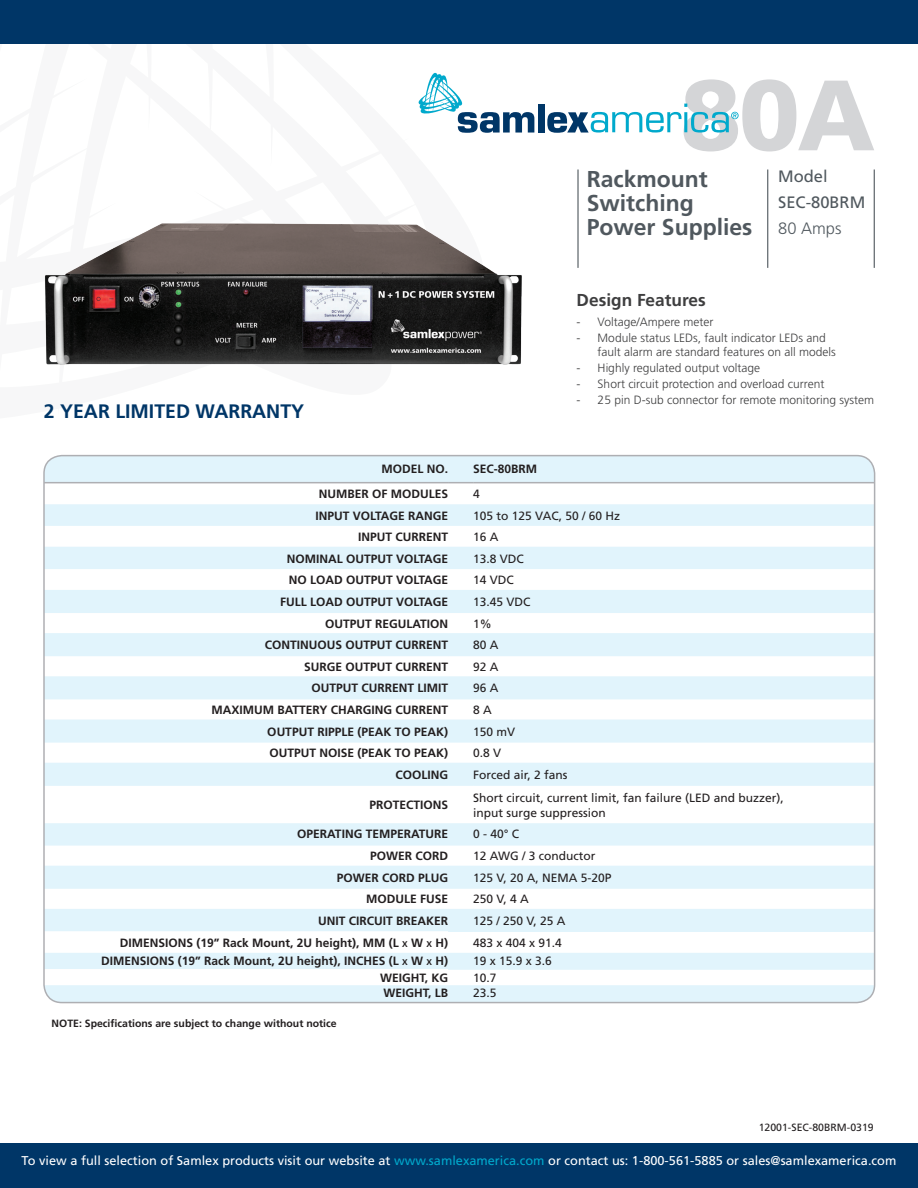
<style>
.page{position:relative;width:918px;height:1188px;background:#fff}
.page>*{position:absolute;margin:0;border:0;box-sizing:border-box;transform-origin:0 0}
.t1{font:900 99.75px "Frutiger LT Std";color:#d4d5d7}
.t2{font:700 22.95px/24px "Frutiger LT Std";color:#50585e}
.t3{font:700 19.5px "Frutiger LT Std";color:#003667}
.t4{font:700 17.25px "Frutiger LT Std";color:#3e3e3f}
.t5{font:16.5px/26.2px "Frutiger LT Std";color:#50585e}
.t6{font:300 16.5px "Frutiger LT Std";color:#50585e}
.t7{font:12.75px "Frutiger LT Std";color:#fff}
.t8{font:700 12px "Frutiger LT Std";color:#231f20}
.t9{font:12px/15px "Frutiger LT Std";color:#231f20}
.t10{font:300 12px/13.5px "Frutiger LT Std";color:#3e3e3f}
.t11{font:700 10.5px "Frutiger LT Std";color:#231f20}
.t12{font:10.5px "Frutiger LT Std";color:#231f20}
.s1{font-size:8.4px}
.s2{color:#00a9cc}
</style>
<div class="page">
<svg style="left:44px;top:456px;width:831px;height:545px;fill:#e1f4fc"></svg>
<hr style="left:44px;top:1001px;width:404px;height:1px;background:#e1f4fc">
<hr style="left:44px;top:590px;width:404px;height:1px;background:#e1f4fc">
<svg style="left:448px;top:590px;width:25px;height:1px"></svg>
<hr style="left:473px;top:590px;width:402px;height:1px;background:#e1f4fc">
<hr style="left:44px;top:844px;width:404px;height:2px;background:#e1f4fc">
<hr style="left:448px;top:844px;width:25px;height:2px;background:#e1f4fc">
<hr style="left:473px;top:844px;width:402px;height:2px;background:#e1f4fc">
<hr style="left:44px;top:866px;width:404px;height:1px;background:#e1f4fc">
<svg style="left:448px;top:866px;width:25px;height:1px"></svg>
<hr style="left:473px;top:866px;width:402px;height:1px;background:#e1f4fc">
<hr style="left:44px;top:887px;width:404px;height:2px;background:#e1f4fc">
<hr style="left:448px;top:887px;width:25px;height:2px;background:#e1f4fc">
<hr style="left:473px;top:887px;width:402px;height:2px;background:#e1f4fc">
<hr style="left:44px;top:909px;width:404px;height:1px;background:#e1f4fc">
<svg style="left:448px;top:909px;width:25px;height:1px"></svg>
<hr style="left:473px;top:909px;width:402px;height:1px;background:#e1f4fc">
<hr style="left:448px;top:930px;width:25px;height:2px;background:#e1f4fc">
<hr style="left:473px;top:930px;width:402px;height:2px;background:#e1f4fc">
<hr style="left:448px;top:968px;width:25px;height:2px;background:#e1f4fc">
<hr style="left:473px;top:968px;width:402px;height:2px;background:#e1f4fc">
<hr style="left:473px;top:1001px;width:402px;height:1px;background:#e1f4fc">
<hr style="left:44px;top:612px;width:404px;height:1px;background:#e1f4fc">
<svg style="left:448px;top:612px;width:25px;height:1px"></svg>
<hr style="left:473px;top:612px;width:402px;height:1px;background:#e1f4fc">
<hr style="left:44px;top:633px;width:404px;height:2px;background:#e1f4fc">
<hr style="left:448px;top:633px;width:25px;height:2px;background:#e1f4fc">
<hr style="left:473px;top:633px;width:402px;height:2px;background:#e1f4fc">
<hr style="left:44px;top:655px;width:404px;height:1px;background:#e1f4fc">
<svg style="left:448px;top:655px;width:25px;height:1px"></svg>
<hr style="left:473px;top:655px;width:402px;height:1px;background:#e1f4fc">
<hr style="left:44px;top:676px;width:404px;height:2px;background:#e1f4fc">
<hr style="left:448px;top:676px;width:25px;height:2px;background:#e1f4fc">
<hr style="left:473px;top:676px;width:402px;height:2px;background:#e1f4fc">
<hr style="left:44px;top:698px;width:404px;height:1px;background:#e1f4fc">
<svg style="left:448px;top:698px;width:25px;height:1px"></svg>
<hr style="left:473px;top:698px;width:402px;height:1px;background:#e1f4fc">
<hr style="left:44px;top:720px;width:404px;height:1px;background:#e1f4fc">
<svg style="left:448px;top:720px;width:25px;height:1px"></svg>
<hr style="left:473px;top:720px;width:402px;height:1px;background:#e1f4fc">
<hr style="left:44px;top:741px;width:404px;height:2px;background:#e1f4fc">
<hr style="left:448px;top:741px;width:25px;height:2px;background:#e1f4fc">
<hr style="left:473px;top:741px;width:402px;height:2px;background:#e1f4fc">
<hr style="left:44px;top:763px;width:404px;height:1px;background:#e1f4fc">
<svg style="left:448px;top:763px;width:25px;height:1px"></svg>
<hr style="left:473px;top:763px;width:402px;height:1px;background:#e1f4fc">
<hr style="left:44px;top:784px;width:404px;height:2px;background:#e1f4fc">
<hr style="left:448px;top:784px;width:25px;height:2px;background:#e1f4fc">
<hr style="left:473px;top:784px;width:402px;height:2px;background:#e1f4fc">
<hr style="left:44px;top:547px;width:404px;height:1px;background:#e1f4fc">
<svg style="left:448px;top:547px;width:25px;height:1px"></svg>
<hr style="left:473px;top:547px;width:402px;height:1px;background:#e1f4fc">
<hr style="left:44px;top:482px;width:404px;height:1px;background:#aeafb3">
<svg style="left:448px;top:482px;width:25px;height:1px"></svg>
<hr style="left:473px;top:482px;width:402px;height:1px;background:#aeafb3">
<div style="left:0;top:0;width:918px;height:43px;background:#003667"></div>
<div style="left:0;top:1143px;width:918px;height:45px;background:#003667"></div>
<div style="left:538px;top:104px;width:7px;height:29px;background:#003667"></div>
<svg style="left:419px;top:73px;width:115px;height:60px"></svg>
<svg style="left:547px;top:104px;width:192px;height:29px"></svg>
<hr style="left:577px;top:170px;width:2px;height:98px;background:#50585e">
<hr style="left:767px;top:170px;width:1px;height:98px;background:#50585e">
<hr style="left:874px;top:170px;width:1px;height:98px;background:#50585e">
<img style="left:44px;top:223px;width:478px;height:142px">
<h1 class="t1" style="left:680px;top:55px;width:196px">80A</h1>
<h3 class="t3" style="left:44px;top:400px;width:262px">2 YEAR LIMITED WARRANTY</h3>
<h2 class="t2" style="left:587px;top:167px;width:167px">Rackmount<br>Switching<br>Power Supplies</h2>
<h3 class="t5" style="left:778px;top:163px;width:89px">Model<br>SEC-80BRM</h3>
<h3 class="t6" style="left:778px;top:219px;width:65px">80 Amps</h3>
<h3 class="t4" style="left:577px;top:290px;width:131px">Design Features</h3>
<p class="t10" style="left:577px;top:315px;width:138px">- Voltage/Ampere meter</p>
<p class="t10" style="left:598px;top:332px;width:240px;text-indent:-21px">- Module status LEDs, fault indicator LEDs and fault alarm are standard features on all models</p>
<p class="t10" style="left:577px;top:361px;width:185px">- Highly regulated output voltage</p>
<p class="t10" style="left:577px;top:378px;width:249px">- Short circuit protection and overload current</p>
<p class="t10" style="left:577px;top:394px;width:299px">- 25 pin D-sub connector for remote monitoring system</p>
<p class="t8" style="left:381px;top:462px;width:68px">MODEL NO.</p>
<p class="t8" style="left:473px;top:462px;width:66px">SEC-80BRM</p>
<p class="t8" style="left:319px;top:487px;width:131px">NUMBER OF MODULES</p>
<p class="t9" style="left:473px;top:487px;width:8px">4</p>
<p class="t8" style="left:315px;top:508px;width:134px">INPUT VOLTAGE RANGE</p>
<p class="t9" style="left:473px;top:508px;width:148px">105 to 125 VAC, 50 / 60 Hz</p>
<p class="t8" style="left:358px;top:530px;width:92px">INPUT CURRENT</p>
<p class="t9" style="left:473px;top:529px;width:27px">16 A</p>
<p class="t8" style="left:287px;top:552px;width:163px">NOMINAL OUTPUT VOLTAGE</p>
<p class="t9" style="left:473px;top:552px;width:52px">13.8 VDC</p>
<p class="t8" style="left:289px;top:573px;width:161px">NO LOAD OUTPUT VOLTAGE</p>
<p class="t9" style="left:473px;top:572px;width:42px">14 VDC</p>
<p class="t8" style="left:280px;top:595px;width:169px">FULL LOAD OUTPUT VOLTAGE</p>
<p class="t9" style="left:473px;top:594px;width:59px">13.45 VDC</p>
<p class="t8" style="left:325px;top:616px;width:125px">OUTPUT REGULATION</p>
<p class="t9" style="left:473px;top:616px;width:20px">1%</p>
<p class="t8" style="left:265px;top:638px;width:185px">CONTINUOUS OUTPUT CURRENT</p>
<p class="t9" style="left:473px;top:638px;width:27px">80 A</p>
<p class="t8" style="left:304px;top:660px;width:146px">SURGE OUTPUT CURRENT</p>
<p class="t9" style="left:473px;top:659px;width:27px">92 A</p>
<p class="t8" style="left:311px;top:681px;width:138px">OUTPUT CURRENT LIMIT</p>
<p class="t9" style="left:473px;top:681px;width:27px">96 A</p>
<p class="t8" style="left:211px;top:703px;width:238px">MAXIMUM BATTERY CHARGING CURRENT</p>
<p class="t9" style="left:473px;top:702px;width:20px">8 A</p>
<p class="t8" style="left:267px;top:724px;width:182px">OUTPUT RIPPLE (PEAK TO PEAK)</p>
<p class="t9" style="left:473px;top:724px;width:44px">150 mV</p>
<p class="t8" style="left:269px;top:746px;width:180px">OUTPUT NOISE (PEAK TO PEAK)</p>
<p class="t9" style="left:473px;top:746px;width:30px">0.8 V</p>
<p class="t8" style="left:395px;top:768px;width:54px">COOLING</p>
<p class="t9" style="left:473px;top:767px;width:96px">Forced air, 2 fans</p>
<p class="t8" style="left:369px;top:798px;width:80px">PROTECTIONS</p>
<p class="t9" style="left:473px;top:790px;width:312px">Short circuit, current limit, fan failure (LED and buzzer), input surge suppression</p>
<p class="t8" style="left:297px;top:827px;width:152px">OPERATING TEMPERATURE</p>
<p class="t9" style="left:473px;top:827px;width:48px">0 - 40° C</p>
<p class="t8" style="left:370px;top:849px;width:80px">POWER CORD</p>
<p class="t9" style="left:473px;top:849px;width:124px">12 AWG / 3 conductor</p>
<p class="t8" style="left:337px;top:871px;width:113px">POWER CORD PLUG</p>
<p class="t9" style="left:473px;top:870px;width:140px">125 V, 20 A, NEMA 5-20P</p>
<p class="t8" style="left:366px;top:892px;width:84px">MODULE FUSE</p>
<p class="t9" style="left:473px;top:892px;width:57px">250 V, 4 A</p>
<p class="t8" style="left:318px;top:914px;width:132px">UNIT CIRCUIT BREAKER</p>
<p class="t9" style="left:473px;top:913px;width:94px">125 / 250 V, 25 A</p>
<p class="t8" style="left:120px;top:935px;width:330px">DIMENSIONS (19” Rack Mount, 2U height), MM (L <span class="s1">X</span> W <span class="s1">X</span> H)</p>
<p class="t9" style="left:473px;top:935px;width:90px">483 x 404 x 91.4</p>
<p class="t8" style="left:101px;top:954px;width:349px">DIMENSIONS (19” Rack Mount, 2U height), INCHES (L <span class="s1">X</span> W <span class="s1">X</span> H)</p>
<p class="t9" style="left:473px;top:953px;width:80px">19 x 15.9 x 3.6</p>
<p class="t8" style="left:380px;top:970px;width:70px">WEIGHT, KG</p>
<p class="t9" style="left:473px;top:970px;width:25px">10.7</p>
<p class="t8" style="left:383px;top:986px;width:66px">WEIGHT, LB</p>
<p class="t9" style="left:473px;top:986px;width:25px">23.5</p>
<p class="t11" style="left:52px;top:1017px;width:287px">NOTE: Specifications are subject to change without notice</p>
<p class="t12" style="left:759px;top:1121px;width:116px">12001-SEC-80BRM-0319</p>
<p class="t7" style="left:22px;top:1153px;width:876px">To view a full selection of Samlex products visit our website at <span class="s2">www.samlexamerica.com</span> or contact us: 1-800-561-5885 or sales@samlexamerica.com</p>
</div>
